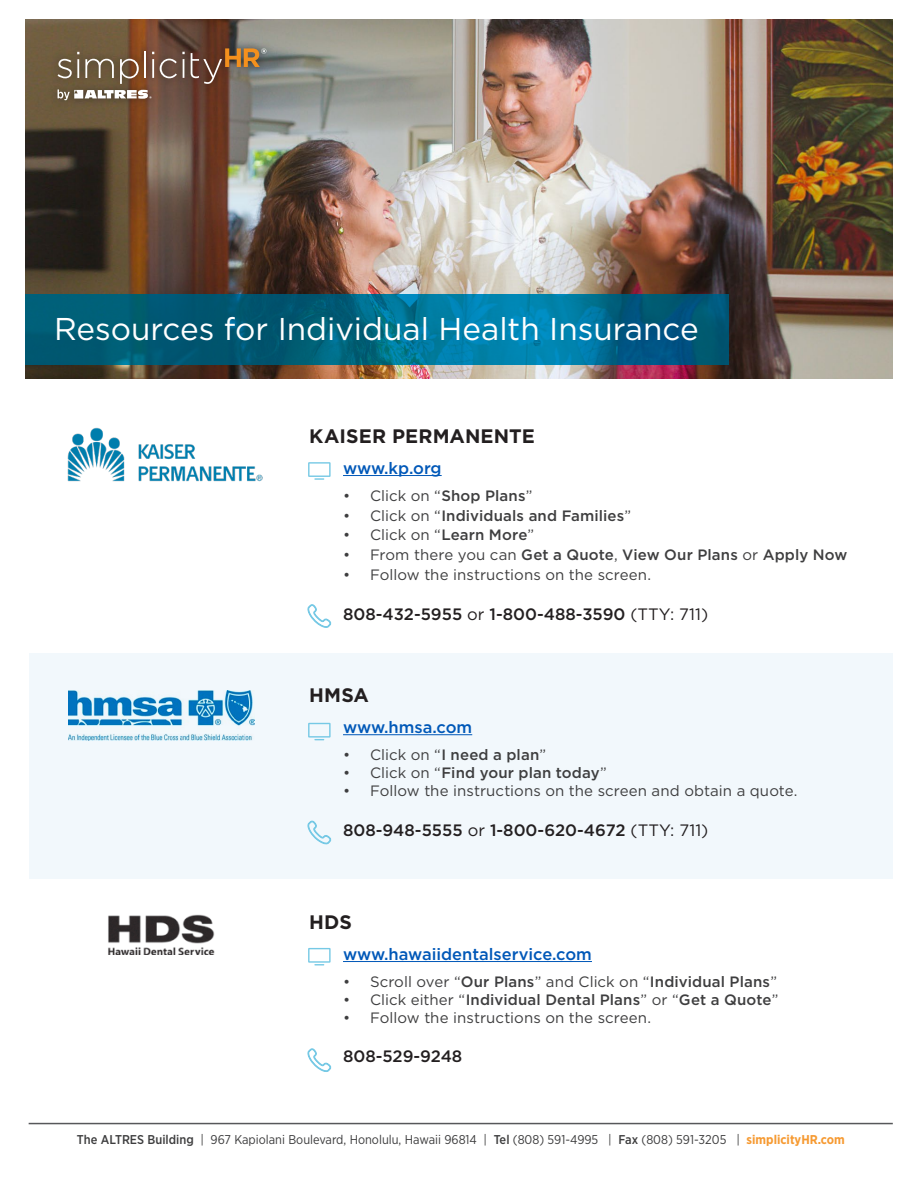
<style>
.page{position:relative;width:918px;height:1188px;background:#fff}
.page>*{position:absolute;margin:0;border:0;box-sizing:border-box;transform-origin:0 0}
.t1{font:31.5px "Gotham";color:#fff}
.t2{font:700 19.5px "Gotham";letter-spacing:.005em;color:#231f20}
.t3{font:500 16.5px "Gotham";color:#231f20}
.t4{font:500 16.5px "Gotham";color:#0058b8}
.t5{font:15px "Gotham";letter-spacing:.005em;color:#3e3e3f}
.t6{font:500 15px "Gotham";letter-spacing:.01em;color:#3e3e3f}
.t7{font:12.75px "Gotham Narrow";color:#3e3e3f}
.s1{font-weight:500}
.s2{font-weight:400}
.s3{font-weight:700;color:#f69a32}
</style>
<div class="page">
<img style="left:25px;top:19px;width:868px;height:360px">
<div style="left:29px;top:653px;width:864px;height:226px;background:#f2f8fc"></div>
<hr style="left:343px;top:475px;width:99px;height:1px;background:#0058b8">
<hr style="left:343px;top:734px;width:129px;height:1px;background:#0058b8">
<hr style="left:343px;top:961px;width:249px;height:1px;background:#0058b8">
<img style="left:67px;top:427px;width:196px;height:55px">
<img style="left:68px;top:690px;width:187px;height:50px">
<img style="left:108px;top:914px;width:107px;height:41px">
<svg style="left:308px;top:723px;width:23px;height:17px"></svg>
<svg style="left:307px;top:820px;width:25px;height:24px"></svg>
<svg style="left:308px;top:462px;width:23px;height:18px"></svg>
<svg style="left:307px;top:604px;width:25px;height:24px"></svg>
<svg style="left:308px;top:948px;width:23px;height:17px"></svg>
<svg style="left:307px;top:1048px;width:25px;height:24px"></svg>
<hr style="left:29px;top:1123px;width:864px;height:1px;background:#57585a">
<svg style="left:25px;top:294px;width:704px;height:70px;background:#006686"></svg>
<div style="left:49px;top:40px;width:225px;height:68px;background:#231f20;opacity:.6"></div>
<hr style="left:144px;top:51px;width:2px;height:27px;background:#fff">
<svg style="left:58px;top:52px;width:96px;height:48px;background:#8b7660"></svg>
<svg style="left:160px;top:52px;width:25px;height:26px"></svg>
<svg style="left:191px;top:48px;width:76px;height:36px;background:#82634b"></svg>
<h1 class="t1" style="left:54px;top:309px;width:646px">Resources for Individual Health Insurance</h1>
<h2 class="t2" style="left:309px;top:423px;width:227px">KAISER PERMANENTE</h2>
<p class="t4" style="left:343px;top:457px;width:100px">www.kp.org</p>
<p class="t5" style="left:343px;top:486px;width:191px">• Click on “<span class="s1">Shop Plans</span>”</p>
<p class="t6" style="left:343px;top:506px;width:290px"><span class="s2">• Click on “</span>Individuals and Families<span class="s2">”</span></p>
<p class="t5" style="left:343px;top:526px;width:193px">• Click on “<span class="s1">Learn More</span>”</p>
<p class="t6" style="left:343px;top:545px;width:506px"><span class="s2">• From there you can</span> Get a Quote<span class="s2">,</span> View Our Plans <span class="s2">or</span> Apply Now</p>
<p class="t5" style="left:343px;top:565px;width:310px">• Follow the instructions on the screen.</p>
<p class="t3" style="left:343px;top:603px;width:367px">808-432-5955 <span class="s2">or</span> 1-800-488-3590 <span class="s2">(TTY: 711)</span></p>
<h2 class="t2" style="left:309px;top:683px;width:61px">HMSA</h2>
<p class="t4" style="left:343px;top:716px;width:131px">www.hmsa.com</p>
<p class="t5" style="left:343px;top:745px;width:205px">• Click on “<span class="s1">I need a plan</span>”</p>
<p class="t6" style="left:343px;top:763px;width:265px"><span class="s2">• Click on “</span>Find your plan today<span class="s2">”</span></p>
<p class="t5" style="left:343px;top:781px;width:456px">• Follow the instructions on the screen and obtain a quote.</p>
<p class="t3" style="left:343px;top:819px;width:367px">808-948-5555 <span class="s2">or</span> 1-800-620-4672 <span class="s2">(TTY: 711)</span></p>
<h2 class="t2" style="left:309px;top:909px;width:44px">HDS</h2>
<p class="t4" style="left:343px;top:943px;width:250px">www.hawaiidentalservice.com</p>
<p class="t5" style="left:343px;top:972px;width:435px">• Scroll over “<span class="s1">Our Plans</span>” and Click on “<span class="s1">Individual Plans</span>”</p>
<p class="t6" style="left:343px;top:990px;width:437px"><span class="s2">• Click either “</span>Individual Dental Plans<span class="s2">” or “</span>Get a Quote<span class="s2">”</span></p>
<p class="t5" style="left:343px;top:1008px;width:310px">• Follow the instructions on the screen.</p>
<p class="t3" style="left:343px;top:1046px;width:121px">808-529-9248</p>
<p class="t7" style="left:77px;top:1132px;width:769px"><span class="s1">The ALTRES Building</span> | 967 Kapiolani Boulevard, Honolulu, Hawaii 96814 | <span class="s1">Tel</span> (808) 591-4995 | <span class="s1">Fax</span> (808) 591-3205 | <span class="s3">simplicityHR.com</span></p>
</div>
